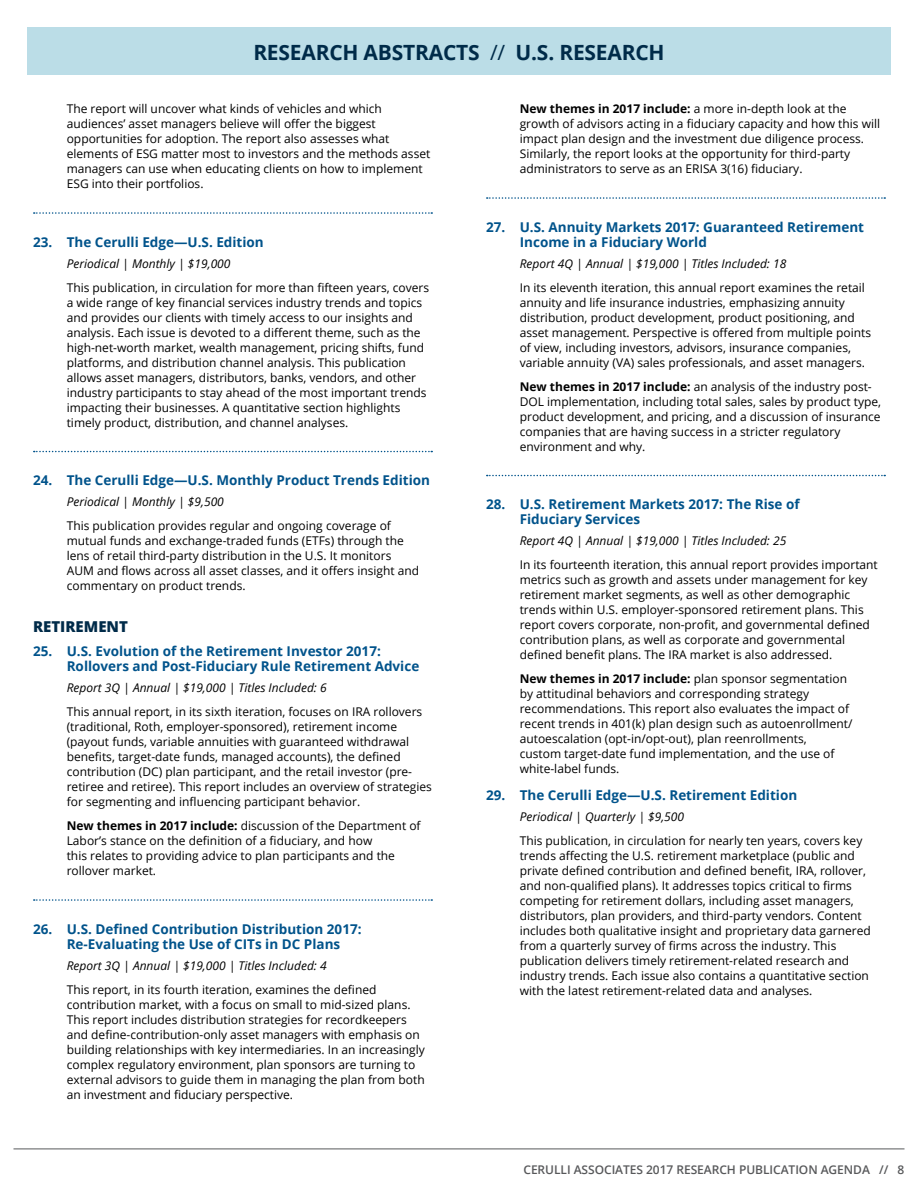
<style>
.page{position:relative;width:918px;height:1188px;background:#fff}
.page>*{position:absolute;margin:0;border:0;box-sizing:border-box;transform-origin:0 0}
.t1{font:700 21px "Open Sans";letter-spacing:-.01em;color:#002b49}
.t2{font:800 15px "Open Sans";color:#002b49}
.t3{font:700 13.5px/15px "Open Sans";color:#00538b}
.t4{font:12px/15px "Open Sans";color:#000}
.t5{font:italic 12px "Open Sans";color:#000}
.t6{font:600 12px "Open Sans";letter-spacing:-.005em;color:#58595b}
.s1{font-weight:400}
.s2{font-weight:700}
</style>
<div class="page">
<div style="left:27px;top:27px;width:864px;height:47px;background:#bbdde7"></div>
<hr style="left:14px;top:1149px;width:890px;height:1px;background:#58595b">
<svg style="left:34px;top:212px;width:398px;height:2px"></svg>
<svg style="left:34px;top:451px;width:398px;height:1px"></svg>
<svg style="left:34px;top:899px;width:398px;height:2px"></svg>
<svg style="left:487px;top:197px;width:398px;height:2px"></svg>
<svg style="left:487px;top:475px;width:398px;height:1px"></svg>
<h1 class="t1" style="left:253px;top:38px;width:413px">RESEARCH ABSTRACTS <span class="s1">//</span> U.S. RESEARCH</h1>
<p class="t4" style="left:67px;top:101px;width:365px">The report will uncover what kinds of vehicles and which audiences’ asset managers believe will offer the biggest opportunities for adoption. The report also assesses what elements of ESG matter most to investors and the methods asset managers can use when educating clients on how to implement ESG into their portfolios.</p>
<p class="t3" style="left:33px;top:234px;width:232px">23. The Cerulli Edge—U.S. Edition</p>
<p class="t5" style="left:67px;top:255px;width:165px">Periodical | Monthly | $19,000</p>
<p class="t4" style="left:67px;top:280px;width:364px">This publication, in circulation for more than fifteen years, covers a wide range of key financial services industry trends and topics and provides our clients with timely access to our insights and analysis. Each issue is devoted to a different theme, such as the high-net-worth market, wealth management, pricing shifts, fund platforms, and distribution channel analysis. This publication allows asset managers, distributors, banks, vendors, and other industry participants to stay ahead of the most important trends impacting their businesses. A quantitative section highlights timely product, distribution, and channel analyses.</p>
<p class="t3" style="left:33px;top:473px;width:399px">24. The Cerulli Edge—U.S. Monthly Product Trends Edition</p>
<p class="t5" style="left:67px;top:494px;width:159px">Periodical | Monthly | $9,500</p>
<p class="t4" style="left:67px;top:518px;width:354px">This publication provides regular and ongoing coverage of mutual funds and exchange-traded funds (ETFs) through the lens of retail third-party distribution in the U.S. It monitors AUM and flows across all asset classes, and it offers insight and commentary on product trends.</p>
<p class="t2" style="left:33px;top:615px;width:96px">RETIREMENT</p>
<p class="t3" style="left:67px;top:644px;width:354px;text-indent:-34px">25. U.S. Evolution of the Retirement Investor 2017:<br>Rollovers and Post-Fiduciary Rule Retirement Advice</p>
<p class="t5" style="left:67px;top:680px;width:262px">Report 3Q | Annual | $19,000 | Titles Included: 6</p>
<p class="t4" style="left:67px;top:704px;width:367px">This annual report, in its sixth iteration, focuses on IRA rollovers (traditional, Roth, employer-sponsored), retirement income (payout funds, variable annuities with guaranteed withdrawal benefits, target-date funds, managed accounts), the defined contribution (DC) plan participant, and the retail investor (pre&shy;retiree and retiree). This report includes an overview of strategies for segmenting and infl uencing participant behavior.</p>
<p class="t4" style="left:67px;top:818px;width:355px"><span class="s2">New themes in 2017 include:</span> discussion of the Department of Labor’s stance on the definition of a fiduciary, and how<br>this relates to providing advice to plan participants and the rollover market.</p>
<p class="t3" style="left:67px;top:921px;width:296px;text-indent:-34px">26. U.S. Defined Contribution Distribution 2017:<br>Re-Evaluating the Use of CITs in DC Plans</p>
<p class="t5" style="left:67px;top:957px;width:262px">Report 3Q | Annual | $19,000 | Titles Included: 4</p>
<p class="t4" style="left:67px;top:982px;width:360px">This report, in its fourth iteration, examines the defined contribution market, with a focus on small to mid-sized plans.<br>This report includes distribution strategies for recordkeepers and define-contribution-only asset managers with emphasis on building relationships with key intermediaries. In an increasingly complex regulatory environment, plan sponsors are turning to external advisors to guide them in managing the plan from both an investment and fiduciary perspective.</p>
<p class="t4" style="left:520px;top:101px;width:362px"><span class="s2">New themes in 2017 include:</span> a more in-depth look at the growth of advisors acting in a fiduciary capacity and how this will impact plan design and the investment due diligence process.<br>Similarly, the report looks at the opportunity for third-party administrators to serve as an ERISA 3(16) fiduciary.</p>
<p class="t3" style="left:520px;top:219px;width:346px;text-indent:-34px">27. U.S. Annuity Markets 2017: Guaranteed Retirement<br>Income in a Fiduciary World</p>
<p class="t5" style="left:520px;top:255px;width:268px">Report 4Q | Annual | $19,000 | Titles Included: 18</p>
<p class="t4" style="left:520px;top:280px;width:353px">In its eleventh iteration, this annual report examines the retail annuity and life insurance industries, emphasizing annuity distribution, product development, product positioning, and asset management. Perspective is offered from multiple points of view, including investors, advisors, insurance companies, variable annuity (VA) sales professionals, and asset managers.</p>
<p class="t4" style="left:520px;top:379px;width:363px"><span class="s2">New themes in 2017 include:</span> an analysis of the industry post-DOL implementation, including total sales, sales by product type, product development, and pricing, and a discussion of insurance companies that are having success in a stricter regulatory environment and why.</p>
<p class="t3" style="left:520px;top:497px;width:281px;text-indent:-34px">28. U.S. Retirement Markets 2017: The Rise of<br>Fiduciary Services</p>
<p class="t5" style="left:520px;top:533px;width:268px">Report 4Q | Annual | $19,000 | Titles Included: 25</p>
<p class="t4" style="left:520px;top:557px;width:360px">In its fourteenth iteration, this annual report provides important metrics such as growth and assets under management for key retirement market segments, as well as other demographic trends within U.S. employer-sponsored retirement plans. This report covers corporate, non-profit, and governmental defined contribution plans, as well as corporate and governmental defined benefit plans. The IRA market is also addressed.</p>
<p class="t4" style="left:520px;top:671px;width:334px"><span class="s2">New themes in 2017 include:</span> plan sponsor segmentation by attitudinal behaviors and corresponding strategy recommendations. This report also evaluates the impact of recent trends in 401(k) plan design such as autoenrollment/ autoescalation (opt-in/opt-out), plan reenrollments,<br>custom target-date fund implementation, and the use of white-label funds.</p>
<p class="t3" style="left:486px;top:788px;width:313px">29. The Cerulli Edge—U.S. Retirement Edition</p>
<p class="t5" style="left:520px;top:809px;width:166px">Periodical | Quarterly | $9,500</p>
<p class="t4" style="left:520px;top:833px;width:353px">This publication, in circulation for nearly ten years, covers key trends affecting the U.S. retirement marketplace (public and private defined contribution and defined benefit, IRA, rollover, and non-qualified plans). It addresses topics critical to firms competing for retirement dollars, including asset managers, distributors, plan providers, and third-party vendors. Content includes both qualitative insight and proprietary data garnered from a quarterly survey of firms across the industry. This publication delivers timely retirement-related research and industry trends. Each issue also contains a quantitative section with the latest retirement-related data and analyses.</p>
<p class="t6" style="left:523px;top:1162px;width:383px">CERULLI ASSOCIATES 2017 RESEARCH PUBLICATION AGENDA // 8</p>
</div>
